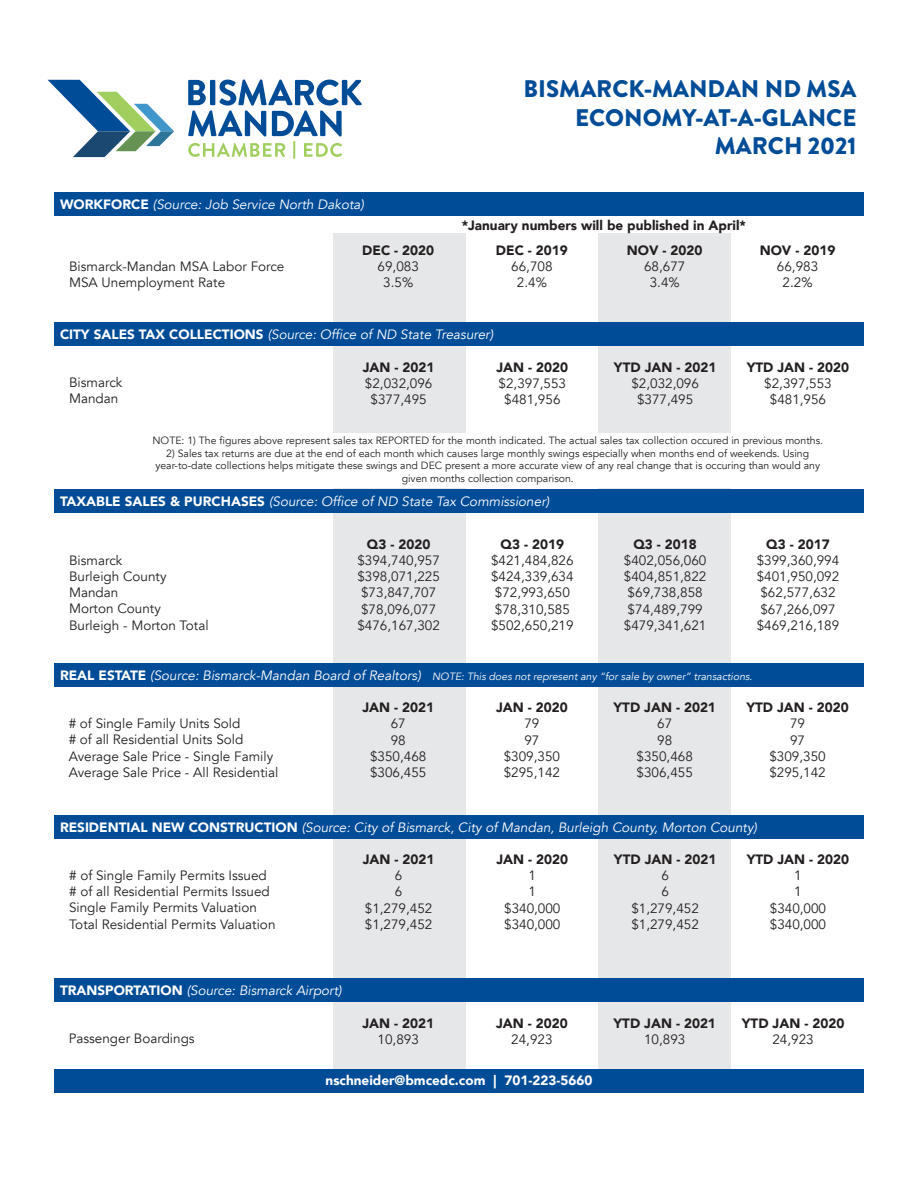
<style>
.page{position:relative;width:918px;height:1188px;background:#fff}
.page>*{position:absolute;margin:0;border:0;box-sizing:border-box;transform-origin:0 0}
.t1{font:900 24px "Brandon Grotesque";color:#004c97}
.t2{font:13.5px/16.2px "Avenir";color:#231f20}
.t3{font:italic 13.5px "Avenir";color:#fff}
.t4{font:900 13.5px "Avenir";color:#231f20}
.t5{font:900 13.5px "Avenir";color:#fff}
.t6{font:10.5px/12.6px "Avenir";color:#231f20;text-align:center}
.t7{font:italic 10.5px "Avenir";color:#fff}
.s1{font-weight:900;font-style:normal}
.s2{font-weight:900;font-style:normal;font-size:13.5px}
.s3{font-size:13.5px}
</style>
<div class="page">
<div style="left:598px;top:216px;width:133px;height:862px;background:#e6e7e9"></div>
<div style="left:333px;top:216px;width:133px;height:862px;background:#e6e7e9"></div>
<svg style="left:188px;top:80px;width:174px;height:79px"></svg>
<svg style="left:48px;top:80px;width:126px;height:77px"></svg>
<div style="left:54px;top:192px;width:810px;height:24px;background:#004c97"></div>
<div style="left:54px;top:322px;width:810px;height:24px;background:#004c97"></div>
<div style="left:54px;top:489px;width:810px;height:24px;background:#004c97"></div>
<div style="left:54px;top:663px;width:810px;height:24px;background:#004c97"></div>
<div style="left:54px;top:815px;width:810px;height:24px;background:#004c97"></div>
<div style="left:54px;top:979px;width:810px;height:23px;background:#004c97"></div>
<div style="left:135px;top:434px;width:702px;height:54px;background:#fff"></div>
<div style="left:54px;top:1069px;width:810px;height:23px;background:#004c97"></div>
<div style="left:333px;top:216px;width:542px;height:16px;background:#fff"></div>
<p class="t3" style="left:60px;top:196px;width:306px"><span class="s1">WORKFORCE</span> (Source: Job Service North Dakota)</p>
<p class="t2" style="left:69px;top:259px;width:217px">Bismarck-Mandan MSA Labor Force</p>
<p class="t2" style="left:69px;top:275px;width:158px">MSA Unemployment Rate</p>
<p class="t4" style="left:362px;top:238px;width:73px">DEC - 2020</p>
<p class="t2" style="left:378px;top:258px;width:43px;text-align:center">69,083<br>3.5%</p>
<p class="t1" style="left:524px;top:71px;width:334px">BISMARCK-MANDAN ND MSA</p>
<p class="t1" style="left:575px;top:100px;width:283px">ECONOMY-AT-A-GLANCE</p>
<p class="t1" style="left:715px;top:129px;width:143px">MARCH 2021</p>
<p class="t4" style="left:462px;top:213px;width:286px">*January numbers will be published in April*</p>
<p class="t4" style="left:496px;top:238px;width:73px">DEC - 2019</p>
<p class="t2" style="left:511px;top:258px;width:43px">66,708</p>
<p class="t2" style="left:517px;top:275px;width:32px">2.4%</p>
<p class="t4" style="left:627px;top:238px;width:77px">NOV - 2020</p>
<p class="t2" style="left:644px;top:258px;width:43px;text-align:center">68,677<br>3.4%</p>
<p class="t4" style="left:760px;top:238px;width:77px">NOV - 2019</p>
<p class="t2" style="left:777px;top:258px;width:43px">66,983</p>
<p class="t2" style="left:783px;top:275px;width:32px">2.2%</p>
<p class="t3" style="left:60px;top:326px;width:435px"><span class="s1">CITY SALES TAX COLLECTIONS</span> (Source: Office of ND State Treasurer)</p>
<p class="t2" style="left:69px;top:374px;width:55px">Bismarck</p>
<p class="t2" style="left:69px;top:390px;width:51px">Mandan</p>
<p class="t4" style="left:363px;top:355px;width:73px">JAN - 2021</p>
<p class="t2" style="left:365px;top:375px;width:69px">$2,032,096</p>
<p class="t2" style="left:371px;top:391px;width:58px">$377,495</p>
<p class="t4" style="left:497px;top:355px;width:73px">JAN - 2020</p>
<p class="t2" style="left:499px;top:375px;width:69px">$2,397,553</p>
<p class="t2" style="left:504px;top:391px;width:58px">$481,956</p>
<p class="t4" style="left:614px;top:355px;width:104px">YTD JAN - 2021</p>
<p class="t2" style="left:631px;top:375px;width:69px">$2,032,096</p>
<p class="t2" style="left:637px;top:391px;width:58px">$377,495</p>
<p class="t4" style="left:747px;top:355px;width:104px">YTD JAN - 2020</p>
<p class="t2" style="left:764px;top:375px;width:69px">$2,397,553</p>
<p class="t2" style="left:770px;top:391px;width:58px">$481,956</p>
<p class="t6" style="left:152px;top:434px;width:672px">NOTE: 1) The figures above represent sales tax REPORTED for the month indicated. The actual sales tax collection occured in previous months.</p>
<p class="t6" style="left:166px;top:447px;width:644px">2) Sales tax returns are due at the end of each month which causes large monthly swings especially when months end of weekends. Using</p>
<p class="t6" style="left:155px;top:460px;width:666px">year-to-date collections helps mitigate these swings and DEC present a more accurate view of any real change that is occuring than would any given months collection comparison.</p>
<p class="t3" style="left:60px;top:493px;width:491px"><span class="s1">TAXABLE SALES &amp; PURCHASES</span> (Source: Office of ND State Tax Commissioner)</p>
<p class="t2" style="left:69px;top:552px;width:55px">Bismarck</p>
<p class="t2" style="left:69px;top:568px;width:99px">Burleigh County</p>
<p class="t2" style="left:69px;top:585px;width:51px">Mandan</p>
<p class="t2" style="left:69px;top:601px;width:93px">Morton County</p>
<p class="t2" style="left:69px;top:617px;width:141px">Burleigh - Morton Total</p>
<p class="t4" style="left:367px;top:532px;width:65px">Q3 - 2020</p>
<p class="t2" style="left:357px;top:552px;width:84px">$394,740,957</p>
<p class="t2" style="left:357px;top:569px;width:84px">$398,071,225</p>
<p class="t2" style="left:357px;top:585px;width:84px">$73,847,707 $78,096,077 $476,167,302</p>
<p class="t4" style="left:501px;top:532px;width:65px">Q3 - 2019</p>
<p class="t2" style="left:491px;top:552px;width:84px">$421,484,826</p>
<p class="t2" style="left:491px;top:569px;width:84px">$424,339,634 $72,993,650 $78,310,585 $502,650,219</p>
<p class="t4" style="left:633px;top:532px;width:65px">Q3 - 2018</p>
<p class="t2" style="left:624px;top:552px;width:84px">$402,056,060</p>
<p class="t2" style="left:624px;top:569px;width:84px">$404,851,822</p>
<p class="t2" style="left:624px;top:585px;width:84px">$69,738,858 $74,489,799 $479,341,621</p>
<p class="t4" style="left:766px;top:532px;width:65px">Q3 - 2017</p>
<p class="t2" style="left:757px;top:552px;width:84px">$399,360,994</p>
<p class="t2" style="left:757px;top:569px;width:84px">$401,950,092</p>
<p class="t2" style="left:757px;top:585px;width:84px">$62,577,632 $67,266,097 $469,216,189</p>
<p class="t7" style="left:60px;top:670px;width:694px"><span class="s2">REAL ESTATE</span> <span class="s3">(Source: Bismarck-Mandan Board of Realtors)</span> NOTE: This does not represent any “for sale by owner” transactions.</p>
<p class="t2" style="left:69px;top:716px;width:173px"># of Single Family Units Sold</p>
<p class="t2" style="left:69px;top:732px;width:176px"># of all Residential Units Sold</p>
<p class="t2" style="left:69px;top:748px;width:206px">Average Sale Price - Single Family</p>
<p class="t2" style="left:69px;top:764px;width:211px">Average Sale Price - All Residential</p>
<p class="t4" style="left:362px;top:696px;width:73px">JAN - 2021</p>
<p class="t2" style="left:391px;top:716px;width:17px">67</p>
<p class="t2" style="left:370px;top:732px;width:58px;text-align:center">98 $350,468</p>
<p class="t2" style="left:370px;top:764px;width:58px">$306,455</p>
<p class="t4" style="left:496px;top:696px;width:73px">JAN - 2020</p>
<p class="t2" style="left:524px;top:716px;width:17px">79</p>
<p class="t2" style="left:524px;top:732px;width:17px">97</p>
<p class="t2" style="left:504px;top:748px;width:58px">$309,350</p>
<p class="t2" style="left:504px;top:764px;width:58px">$295,142</p>
<p class="t4" style="left:614px;top:696px;width:104px">YTD JAN - 2021</p>
<p class="t2" style="left:657px;top:716px;width:17px">67</p>
<p class="t2" style="left:637px;top:732px;width:58px;text-align:center">98 $350,468</p>
<p class="t2" style="left:637px;top:764px;width:58px">$306,455</p>
<p class="t4" style="left:746px;top:696px;width:104px">YTD JAN - 2020</p>
<p class="t2" style="left:790px;top:716px;width:17px">79</p>
<p class="t2" style="left:790px;top:732px;width:17px">97</p>
<p class="t2" style="left:769px;top:748px;width:58px">$309,350</p>
<p class="t2" style="left:769px;top:764px;width:58px">$295,142</p>
<p class="t3" style="left:60px;top:819px;width:699px"><span class="s1">RESIDENTIAL NEW CONSTRUCTION</span> (Source: City of Bismarck, City of Mandan, Burleigh County, Morton County)</p>
<p class="t2" style="left:69px;top:868px;width:199px"># of Single Family Permits Issued</p>
<p class="t2" style="left:69px;top:884px;width:202px"># of all Residential Permits Issued</p>
<p class="t2" style="left:69px;top:900px;width:189px">Single Family Permits Valuation</p>
<p class="t2" style="left:69px;top:916px;width:208px">Total Residential Permits Valuation</p>
<p class="t4" style="left:363px;top:848px;width:73px">JAN - 2021</p>
<p class="t2" style="left:395px;top:868px;width:9px">6</p>
<p class="t2" style="left:395px;top:884px;width:9px">6</p>
<p class="t2" style="left:365px;top:900px;width:69px">$1,279,452</p>
<p class="t2" style="left:365px;top:916px;width:69px">$1,279,452</p>
<p class="t3" style="left:60px;top:983px;width:283px"><span class="s1">TRANSPORTATION</span> (Source: Bismarck Airport)</p>
<p class="t4" style="left:496px;top:848px;width:73px">JAN - 2020</p>
<p class="t2" style="left:529px;top:868px;width:9px">1<br>1</p>
<p class="t2" style="left:504px;top:900px;width:58px">$340,000</p>
<p class="t2" style="left:504px;top:916px;width:58px">$340,000</p>
<p class="t4" style="left:614px;top:848px;width:104px">YTD JAN - 2021</p>
<p class="t2" style="left:661px;top:868px;width:9px">6</p>
<p class="t2" style="left:661px;top:884px;width:9px">6</p>
<p class="t2" style="left:631px;top:900px;width:69px">$1,279,452</p>
<p class="t2" style="left:631px;top:916px;width:69px">$1,279,452</p>
<p class="t4" style="left:747px;top:848px;width:104px">YTD JAN - 2020</p>
<p class="t2" style="left:794px;top:868px;width:9px">1<br>1</p>
<p class="t2" style="left:770px;top:900px;width:58px">$340,000</p>
<p class="t2" style="left:770px;top:916px;width:58px">$340,000</p>
<p class="t4" style="left:362px;top:1011px;width:73px">JAN - 2021</p>
<p class="t2" style="left:378px;top:1031px;width:43px">10,893</p>
<p class="t4" style="left:496px;top:1011px;width:73px">JAN - 2020</p>
<p class="t2" style="left:511px;top:1031px;width:43px">24,923</p>
<p class="t4" style="left:614px;top:1011px;width:104px">YTD JAN - 2021</p>
<p class="t2" style="left:644px;top:1031px;width:43px">10,893</p>
<p class="t4" style="left:742px;top:1011px;width:104px">YTD JAN - 2020</p>
<p class="t2" style="left:69px;top:1030px;width:128px">Passenger Boardings</p>
<p class="t2" style="left:772px;top:1031px;width:43px">24,923</p>
<p class="t5" style="left:326px;top:1069px;width:268px">nschneider@bmcedc.com | 701-223-5660</p>
</div>
